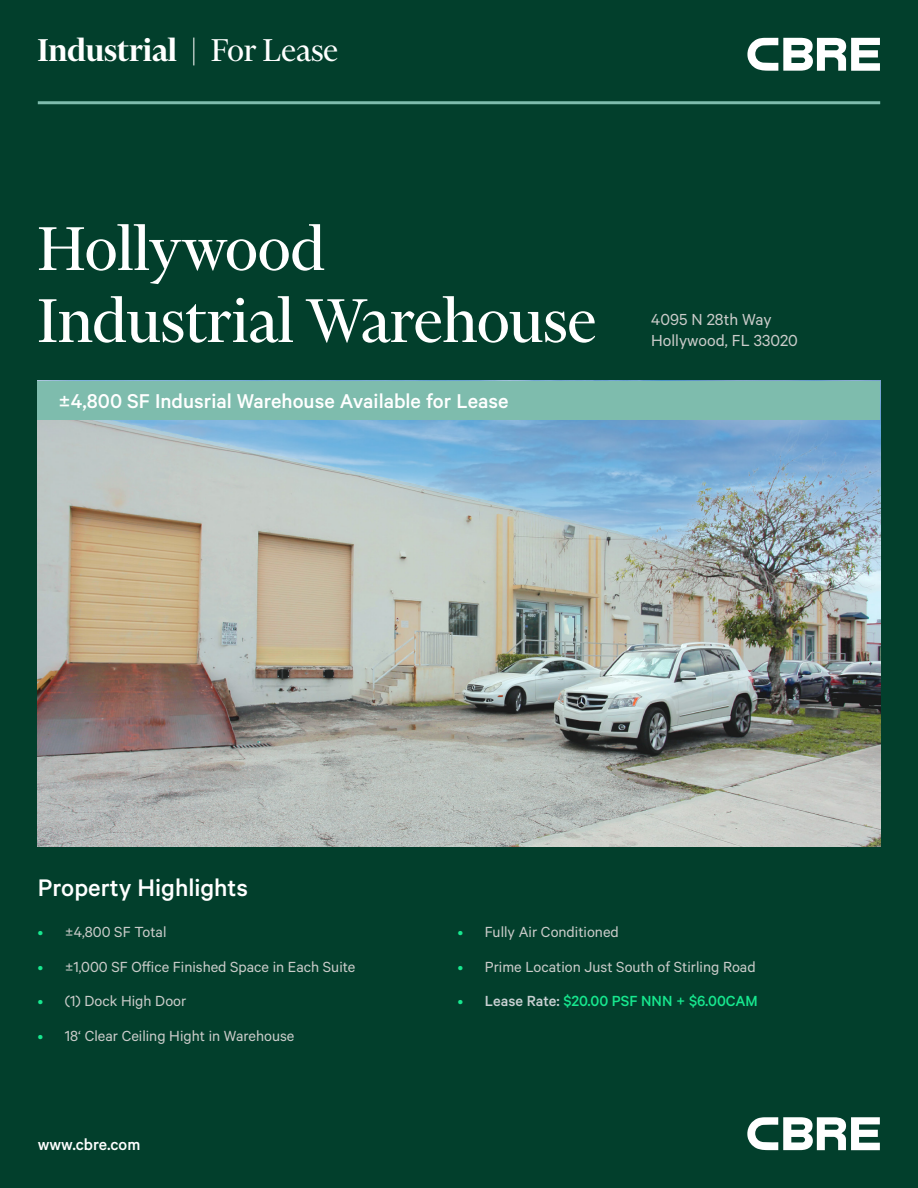
<style>
.page{position:relative;width:918px;height:1188px;background:#023f2c}
.page>*{position:absolute;margin:0;border:0;box-sizing:border-box;transform-origin:0 0}
.Heading_Large{font:70.5px "Financier Display";color:#fff}
.t1{font:600 36px "Financier Display";color:#fff}
.Subheading_Small{font:500 27px "Calibre";color:#fff}
.t2{font:500 22.5px "Calibre";color:#fff}
.t3{font:18px "Calibre";color:#cbccca}
.t4{font:500 18px "Calibre";color:#fff}
.t5{font:16.5px "Calibre";color:#cbccca}
.t6{font:500 16.5px "Calibre";color:#17e88f}
.s1{font-weight:400}
.s2{font-weight:500;font-size:15px;color:#17e88f}
.s3{font-size:15px}
.s4{color:#cad1d3}
</style>
<div class="page">
<img style="left:38px;top:419px;width:842px;height:427px">
<svg style="left:747px;top:38px;width:133px;height:33px"></svg>
<hr style="left:38px;top:101px;width:842px;height:3px;background:#7ebcad">
<div style="left:38px;top:381px;width:842px;height:38px;background:#7ebcad"></div>
<svg style="left:747px;top:1117px;width:133px;height:33px"></svg>
<p class="t1" style="left:38px;top:26px;width:302px">Industrial <span class="s1">| For Lease</span></p>
<p class="Heading_Large" style="left:38px;top:212px;width:289px">Hollywood</p>
<p class="Heading_Large" style="left:38px;top:284px;width:560px">Industrial Warehouse</p>
<p class="t2" style="left:58px;top:387px;width:452px">±4,800 SF Indusrial Warehouse Available for Lease</p>
<p class="t3" style="left:651px;top:309px;width:122px">4095 N 28th Way</p>
<p class="t3" style="left:651px;top:330px;width:148px">Hollywood, FL 33020</p>
<p class="Subheading_Small" style="left:38px;top:872px;width:212px">Property Highlights</p>
<p class="t5" style="left:38px;top:922px;width:130px"><span class="s2">•</span> ±4,800 SF Total</p>
<p class="t5" style="left:38px;top:957px;width:319px"><span class="s2">•</span> ±1,000 SF Office Finished Space in Each Suite</p>
<p class="t5" style="left:38px;top:991px;width:150px"><span class="s2">•</span> (1) Dock High Door</p>
<p class="t5" style="left:38px;top:1026px;width:258px"><span class="s2">•</span> 18‘ Clear Ceiling Hight in Warehouse</p>
<p class="t4" style="left:38px;top:1134px;width:104px">www.cbre.com</p>
<p class="t5" style="left:458px;top:922px;width:162px"><span class="s2">•</span> Fully Air Conditioned</p>
<p class="t5" style="left:458px;top:957px;width:299px"><span class="s2">•</span> Prime Location Just South of Stirling Road</p>
<p class="t6" style="left:458px;top:991px;width:302px"><span class="s3">•</span> <span class="s4">Lease Rate:</span> $20.00 PSF NNN + $6.00CAM</p>
</div>
